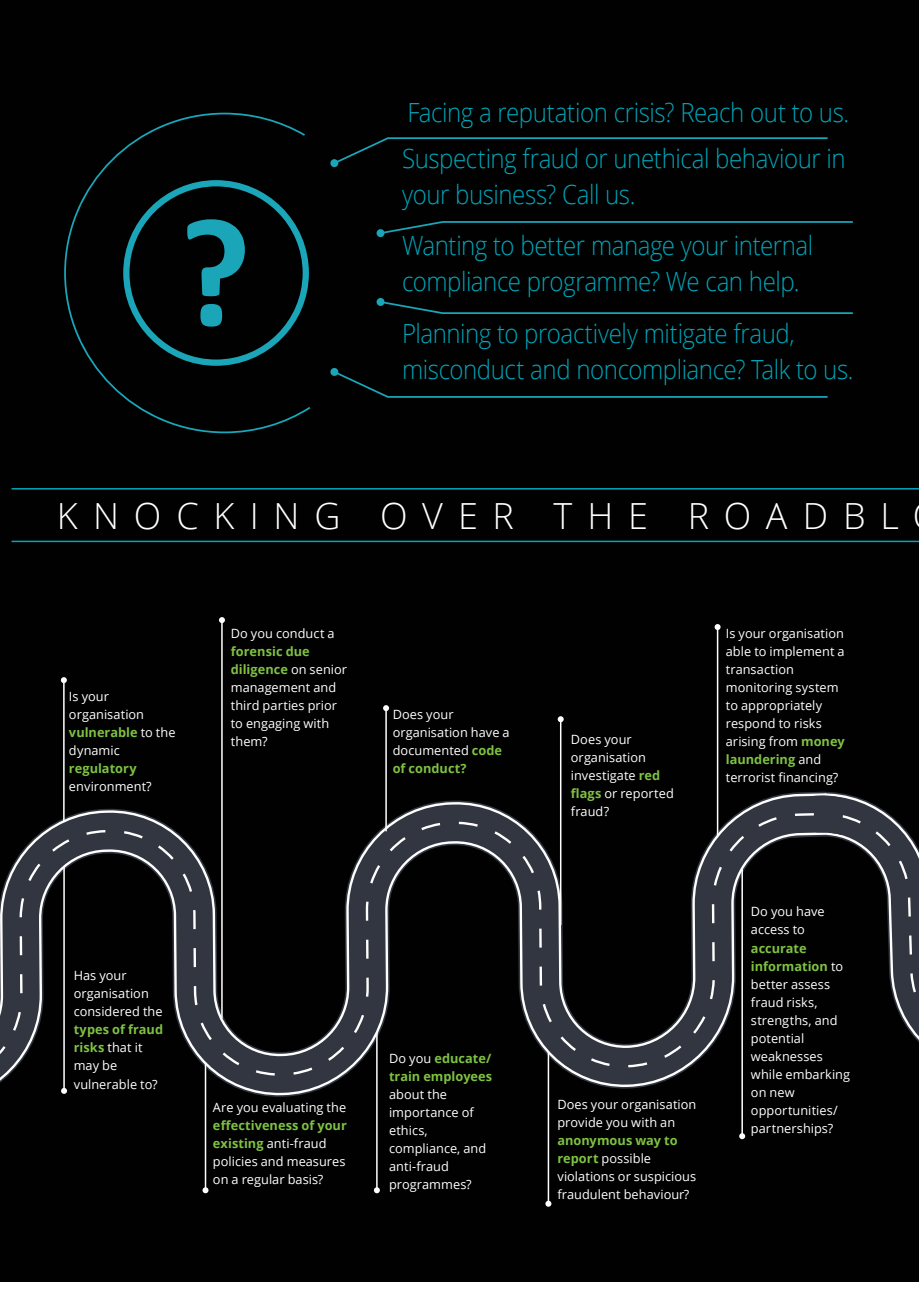
<style>
.page{position:relative;width:919px;height:1289px;background:#fff}
.page>*{position:absolute;margin:0;border:0;box-sizing:border-box;transform-origin:0 0}
.t1{font:300 36px "Open Sans";letter-spacing:.41em;color:#fff}
.t2{font:300 26.4px/51.2px "Open Sans";letter-spacing:-.02em;color:#00a6b9;scale:.91 1}
.t3{font:12.75px/18px "Open Sans";letter-spacing:.005em;color:#fff}
.t4{font:700 12.75px/18px "Open Sans";color:#7ec242}
.s1{font-weight:700;color:#7ec242}
.s2{font-weight:700;color:#7fc241}
.s3{font-weight:700;color:#7ec244}
.s4{font-weight:400;color:#fff}
</style>
<div class="page">
<div style="left:0;top:0;width:918px;height:1280px;background:#010101"></div>
<svg style="left:64px;top:113px;width:246px;height:320px"></svg>
<svg style="left:330px;top:368px;width:497px;height:30px"></svg>
<svg style="left:330px;top:137px;width:497px;height:31px"></svg>
<svg style="left:376px;top:298px;width:477px;height:16px"></svg>
<svg style="left:376px;top:221px;width:477px;height:16px"></svg>
<svg style="left:123px;top:180px;width:186px;height:186px"></svg>
<svg style="left:62px;top:795px;width:729px;height:318px"></svg>
<svg style="left:0;top:813px;width:791px;height:271px"></svg>
<svg style="left:791px;top:791px;width:127px;height:250px"></svg>
<hr style="left:63px;top:680px;width:2px;height:141px;background:#fff">
<svg style="left:61px;top:677px;width:6px;height:6px"></svg>
<hr style="left:385px;top:708px;width:2px;height:123px;background:#fff">
<svg style="left:383px;top:705px;width:6px;height:6px"></svg>
<hr style="left:221px;top:620px;width:2px;height:398px;background:#fff">
<svg style="left:219px;top:617px;width:6px;height:6px"></svg>
<hr style="left:560px;top:719px;width:1px;height:206px;background:#fff">
<svg style="left:557px;top:716px;width:6px;height:6px"></svg>
<hr style="left:716px;top:627px;width:2px;height:208px;background:#fff">
<svg style="left:714px;top:624px;width:6px;height:6px"></svg>
<hr style="left:63px;top:866px;width:2px;height:224px;background:#fff">
<svg style="left:61px;top:1087px;width:6px;height:6px"></svg>
<hr style="left:205px;top:1062px;width:1px;height:128px;background:#fff">
<svg style="left:202px;top:1187px;width:6px;height:6px"></svg>
<hr style="left:376px;top:1033px;width:1px;height:157px;background:#fff">
<svg style="left:374px;top:1187px;width:6px;height:6px"></svg>
<hr style="left:547px;top:1052px;width:2px;height:151px;background:#fff">
<svg style="left:545px;top:1200px;width:6px;height:6px"></svg>
<hr style="left:741px;top:868px;width:1px;height:268px;background:#fff">
<svg style="left:739px;top:1133px;width:6px;height:6px"></svg>
<hr style="left:12px;top:488px;width:906px;height:1px;background:#00a6b9">
<hr style="left:12px;top:540px;width:906px;height:2px;background:#00a6b9">
<h2 class="t2" style="left:402px;top:88px;width:493px;line-height:46.2px">Facing a reputation crisis? Reach out to us.<br>Suspecting fraud or unethical behaviour in</h2>
<h2 class="t2" style="left:402px;top:168px;width:453px">your business? Call us.<br>Wanting to better manage your internal</h2>
<h2 class="t2" style="left:402px;top:255px;width:438px">compliance programme? We can help.<br>Planning to proactively mitigate fraud,</h2>
<h2 class="t2" style="left:402px;top:343px;width:497px">misconduct and noncompliance? Talk to us.</h2>
<h1 class="t1" style="left:57px;top:491px;width:843px">KNOCKING OVER THE ROADBL</h1>
<p class="t3" style="left:69px;top:687px;width:108px">Is your organisation <span class="s1">vulnerable</span> to the dynamic</p>
<p class="t4" style="left:69px;top:759px;width:69px">regulatory</p>
<p class="t3" style="left:69px;top:777px;width:84px">environment?</p>
<p class="t3" style="left:231px;top:624px;width:105px">Do you conduct a</p>
<p class="t3" style="left:231px;top:642px;width:118px"><span class="s2">forensic due diligence</span> on senior management and third parties prior to engaging with them?</p>
<p class="t3" style="left:74px;top:966px;width:91px">Has your organisation considered the <span class="s3">type</span><span class="s1">s of fraud risks</span> that it may be vulnerable to?</p>
<p class="t3" style="left:213px;top:1098px;width:135px">Are you evaluating the</p>
<p class="t3" style="left:213px;top:1116px;width:135px"><span class="s1">effectiveness of your existing</span> anti-fraud policies and measures on a regular basis?</p>
<p class="t3" style="left:392px;top:705px;width:118px">Does your organisation have a documented <span class="s2">code of conduct?</span></p>
<p class="t3" style="left:571px;top:730px;width:104px">Does your organisation investigate <span class="s2">red flags</span> or reported fraud?</p>
<p class="t3" style="left:725px;top:624px;width:120px">Is your organisation able to implement a transaction monitoring system to appropriately respond to risks arising from <span class="s2">money laundering</span> and terrorist financing?</p>
<p class="t4" style="left:389px;top:1048px;width:105px"><span class="s4">Do you</span> educate/ train employees</p>
<p class="t3" style="left:389px;top:1084px;width:99px">about the importance of ethics, compliance, and anti-fraud programmes?</p>
<p class="t3" style="left:557px;top:1095px;width:141px">Does your organisation provide you with an</p>
<p class="t3" style="left:557px;top:1131px;width:140px"><span class="s1">anonymous way to report</span> possible violations or suspicious fraudulent behaviour?</p>
<p class="t3" style="left:750px;top:902px;width:75px">Do you have access to</p>
<p class="t3" style="left:750px;top:938px;width:101px"><span class="s2">accurate information</span> to better assess fraud risks, strengths, and potential weaknesses while embarking on new opportunities/ partnerships?</p>
</div>
